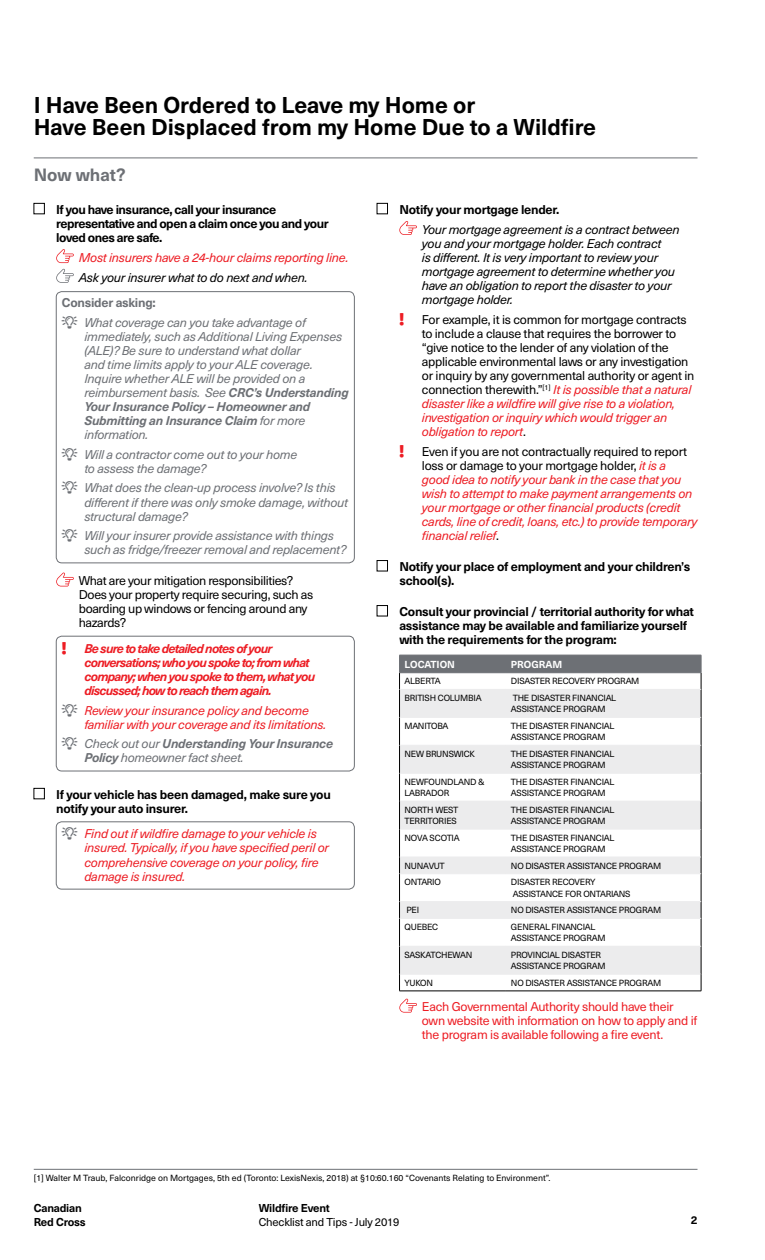
<style>
.page{position:relative;width:765px;height:1260px;background:#fff}
.page>*{position:absolute;margin:0;border:0;box-sizing:border-box;transform-origin:0 0}
.t1{font:700 22.5px/22.5px "Neue Haas Unica W1 G";color:#000}
.t2{font:700 17.5px "Neue Haas Unica W1 G";color:#6d7075}
.t3{font:italic 12.5px/14px "Neue Haas Unica W1 G";letter-spacing:-.02em;color:#6d7075}
.t4{font:italic 12.5px/14px "Neue Haas Unica W1 G";letter-spacing:-.02em;color:#ed1d24}
.t5{font:12.5px/14px "Neue Haas Unica W1 G";letter-spacing:-.02em;color:#000}
.t6{font:700 12.5px/14px "Neue Haas Unica W1 G";letter-spacing:-.02em;color:#000}
.t7{font:italic 12.5px/14px "Neue Haas Unica W1 G";letter-spacing:-.02em;color:#000}
.t8{font:italic 700 12.5px/14px "Neue Haas Unica W1 G";letter-spacing:-.06em;color:#ed1d24}
.t9{font:12.5px/14px "Neue Haas Unica W1 G";letter-spacing:-.02em;color:#ed1d24}
.t10{font:700 12.5px/14px "Neue Haas Unica W1 G";letter-spacing:-.04em;color:#000}
.t11{font:italic 700 12.5px/14px "Neue Haas Unica W1 G";letter-spacing:-.02em;color:#6d7075}
.t12{font:700 12.5px "Neue Haas Unica W1 G";letter-spacing:-.02em;color:#6d7075}
.t13{font:700 11.25px/13.8px "Neue Haas Unica W1 G";letter-spacing:-.02em;color:#000}
.t14{font:11.25px "Neue Haas Unica W1 G";letter-spacing:-.02em;color:#000}
.t15{font:700 10px "Neue Haas Unica W1 G";color:#fff}
.t16{font:8.75px/11.2px "Neue Haas Unica W1 G";letter-spacing:-.02em;color:#000}
.t17{font:8.75px "Neue Haas Unica W1 G";color:#000}
.t18{font:8.75px "Neue Haas Unica W1 G";letter-spacing:-.04em;color:#000}
.s1{font-weight:700}
.s2{font-weight:400}
.s3{font-style:italic;color:#ed1d24}
.s4{font-style:normal;color:#000}
</style>
<div class="page">
<div style="left:56px;top:291px;width:299px;height:272px;border:1px solid #6d7075;border-radius:6px"></div>
<div style="left:56px;top:636px;width:299px;height:135px;border:1px solid #6d7075;border-radius:6px"></div>
<div style="left:56px;top:822px;width:299px;height:67px;border:1px solid #6d7075;border-radius:6px"></div>
<div style="left:34px;top:203px;width:11px;height:11px;border:1px solid #000"></div>
<svg style="left:56px;top:249px;width:18px;height:14px"></svg>
<svg style="left:56px;top:269px;width:18px;height:14px"></svg>
<svg style="left:56px;top:573px;width:18px;height:14px"></svg>
<div style="left:34px;top:788px;width:11px;height:11px;border:1px solid #000"></div>
<div style="left:377px;top:203px;width:11px;height:11px;border:1px solid #000"></div>
<svg style="left:399px;top:221px;width:18px;height:14px"></svg>
<div style="left:377px;top:560px;width:11px;height:11px;border:1px solid #000"></div>
<div style="left:377px;top:605px;width:11px;height:11px;border:1px solid #000"></div>
<hr style="left:399px;top:991px;width:107px;height:1px;background:#000">
<hr style="left:506px;top:991px;width:195px;height:1px;background:#000">
<svg style="left:399px;top:655px;width:303px;height:336px"></svg>
<svg style="left:399px;top:999px;width:18px;height:14px"></svg>
<hr style="left:34px;top:1169px;width:664px;height:1px;background:#6d7075">
<hr style="left:34px;top:158px;width:664px;height:1px;background:#6d7075">
<h1 class="t1" style="left:34px;top:92px;width:564px">I Have Been Ordered to Leave my Home or<br>Have Been Displaced from my Home Due to a Wildfire</h1>
<h2 class="t2" style="left:34px;top:161px;width:93px">Now what?</h2>
<h3 class="t10" style="left:56px;top:202px;width:274px">If you have insurance, call your insurance representative and open a claim once you and your loved ones are safe.</h3>
<h3 class="t4" style="left:79px;top:250px;width:271px">Most insurers have a 24-hour claims reporting line.</h3>
<h3 class="t7" style="left:79px;top:269px;width:230px">Ask your insurer what to do next and when.</h3>
<h3 class="t12" style="left:62px;top:293px;width:95px">Consider asking:</h3>
<p class="t3" style="left:84px;top:314px;width:266px">What coverage can you take advantage of immediately, such as Additional Living Expenses (ALE)? Be sure to understand what dollar<br>and time limits apply to your ALE coverage.<br>Inquire whether ALE will be provided on a reimbursement basis. See <span class="s1">CRC’s Understanding Your Insurance Policy – Homeowner and Submitting an Insurance Claim</span> for more information.</p>
<h3 class="t3" style="left:84px;top:447px;width:215px">Will a contractor come out to your home to assess the damage?</h3>
<h3 class="t3" style="left:84px;top:480px;width:265px">What does the clean-up process involve? Is this different if there was only smoke damage, without structural damage?</h3>
<h3 class="t3" style="left:84px;top:528px;width:264px">Will your insurer provide assistance with things such as fridge/freezer removal and replacement?</h3>
<h3 class="t5" style="left:79px;top:573px;width:236px">What are your mitigation responsibilities?<br>Does your property require securing, such as boarding up windows or fencing around any hazards?</h3>
<h3 class="t8" style="left:84px;top:640px;width:232px">Be sure to take detailed notes of your conversations; who you spoke to; from what company; when you spoke to them, what you discussed; how to reach them again.</h3>
<h3 class="t4" style="left:84px;top:703px;width:243px">Review your insurance policy and become familiar with your coverage and its limitations.</h3>
<h3 class="t11" style="left:84px;top:736px;width:250px"><span class="s2">Check out our</span> Understanding Your Insurance<br>Policy <span class="s2">homeowner fact sheet.</span></h3>
<h3 class="t6" style="left:56px;top:787px;width:276px">If your vehicle has been damaged, make sure you notify your auto insurer.</h3>
<h3 class="t4" style="left:84px;top:826px;width:246px">Find out if wildfire damage to your vehicle is insured. Typically, if you have specified peril or comprehensive coverage on your policy, fire damage is insured.</h3>
<h3 class="t6" style="left:399px;top:202px;width:162px">Notify your mortgage lender.</h3>
<p class="t7" style="left:422px;top:222px;width:259px">Your mortgage agreement is a contract between you and your mortgage holder. Each contract<br>is different. It is very important to review your mortgage agreement to determine whether you have an obligation to report the disaster to your mortgage holder.</p>
<p class="t5" style="left:422px;top:312px;width:274px">For example, it is common for mortgage contracts to include a clause that requires the borrower to “give notice to the lender of any violation of the applicable environmental laws or any investigation or inquiry by any governmental authority or agent in connection therewith.”<sup>[1]</sup> <span class="s3">It is possible that a natural disaster like a wildfire will give rise to a violation, investigation or inquiry which would trigger an obligation to report</span>.</p>
<p class="t4" style="left:422px;top:444px;width:277px"><span class="s4">Even if you are not contractually required to report loss or damage to your mortgage holder,</span> it is a good idea to notify your bank in the case that you wish to attempt to make payment arrangements on your mortgage or other financial products (credit cards, line of credit, loans, etc.) to provide temporary financial relief<span class="s4">.</span></p>
<h3 class="t6" style="left:399px;top:559px;width:292px">Notify your place of employment and your children’s school(s).</h3>
<h3 class="t6" style="left:399px;top:604px;width:296px">Consult your provincial / territorial authority for what assistance may be available and familiarize yourself with the requirements for the program:</h3>
<p class="t15" style="left:405px;top:657px;width:52px">LOCATION</p>
<p class="t15" style="left:511px;top:657px;width:53px">PROGRAM</p>
<p class="t16" style="left:405px;top:675px;width:38px">ALBERTA</p>
<p class="t16" style="left:511px;top:675px;width:130px">DISASTER RECOVERY PROGRAM</p>
<p class="t16" style="left:405px;top:692px;width:79px">BRITISH COLUMBIA</p>
<p class="t16" style="left:511px;top:692px;width:107px">THE DISASTER FINANCIAL<br>ASSISTANCE PROGRAM</p>
<p class="t18" style="left:405px;top:719px;width:45px">MANITOBA</p>
<p class="t16" style="left:511px;top:720px;width:105px">THE DISASTER FINANCIAL<br>ASSISTANCE PROGRAM</p>
<p class="t16" style="left:405px;top:748px;width:72px">NEW BRUNSWICK</p>
<p class="t16" style="left:511px;top:748px;width:105px">THE DISASTER FINANCIAL<br>ASSISTANCE PROGRAM</p>
<p class="t16" style="left:405px;top:776px;width:82px">NEWFOUNDLAND &amp;<br>LABRADOR</p>
<p class="t16" style="left:511px;top:776px;width:105px">THE DISASTER FINANCIAL<br>ASSISTANCE PROGRAM</p>
<p class="t16" style="left:405px;top:804px;width:55px">NORTH WEST<br>TERRITORIES</p>
<p class="t16" style="left:511px;top:804px;width:105px">THE DISASTER FINANCIAL<br>ASSISTANCE PROGRAM</p>
<p class="t18" style="left:405px;top:831px;width:57px">NOVA SCOTIA</p>
<p class="t16" style="left:511px;top:832px;width:105px">THE DISASTER FINANCIAL<br>ASSISTANCE PROGRAM</p>
<p class="t18" style="left:405px;top:859px;width:42px">NUNAVUT</p>
<p class="t16" style="left:511px;top:860px;width:152px">NO DISASTER ASSISTANCE PROGRAM</p>
<p class="t16" style="left:405px;top:876px;width:38px">ONTARIO</p>
<p class="t16" style="left:511px;top:876px;width:121px">DISASTER RECOVERY<br>ASSISTANCE FOR ONTARIANS</p>
<p class="t16" style="left:406px;top:904px;width:14px">PEI</p>
<p class="t16" style="left:511px;top:904px;width:152px">NO DISASTER ASSISTANCE PROGRAM</p>
<p class="t16" style="left:405px;top:921px;width:35px">QUEBEC</p>
<p class="t16" style="left:511px;top:921px;width:96px">GENERAL FINANCIAL<br>ASSISTANCE PROGRAM</p>
<p class="t16" style="left:405px;top:949px;width:69px">SASKATCHEWAN</p>
<p class="t16" style="left:511px;top:949px;width:96px">PROVINCIAL DISASTER<br>ASSISTANCE PROGRAM</p>
<p class="t16" style="left:405px;top:977px;width:30px">YUKON</p>
<p class="t16" style="left:511px;top:977px;width:152px">NO DISASTER ASSISTANCE PROGRAM</p>
<h3 class="t9" style="left:422px;top:999px;width:277px">Each Governmental Authority should have their own website with information on how to apply and if the program is available following a fire event.</h3>
<p class="t17" style="left:34px;top:1171px;width:518px">[1] Walter M Traub, Falconridge on Mortgages, 5th ed (Toronto: LexisNexis, 2018) at §10:60.160 “Covenants Relating to Environment”.</p>
<p class="t13" style="left:34px;top:1201px;width:54px">Canadian<br>Red Cross</p>
<p class="t13" style="left:259px;top:1201px;width:73px">Wildfire Event</p>
<p class="t14" style="left:259px;top:1214px;width:142px">Checklist and Tips - July 2019</p>
<p class="t13" style="left:691px;top:1212px;width:8px">2</p>
</div>
